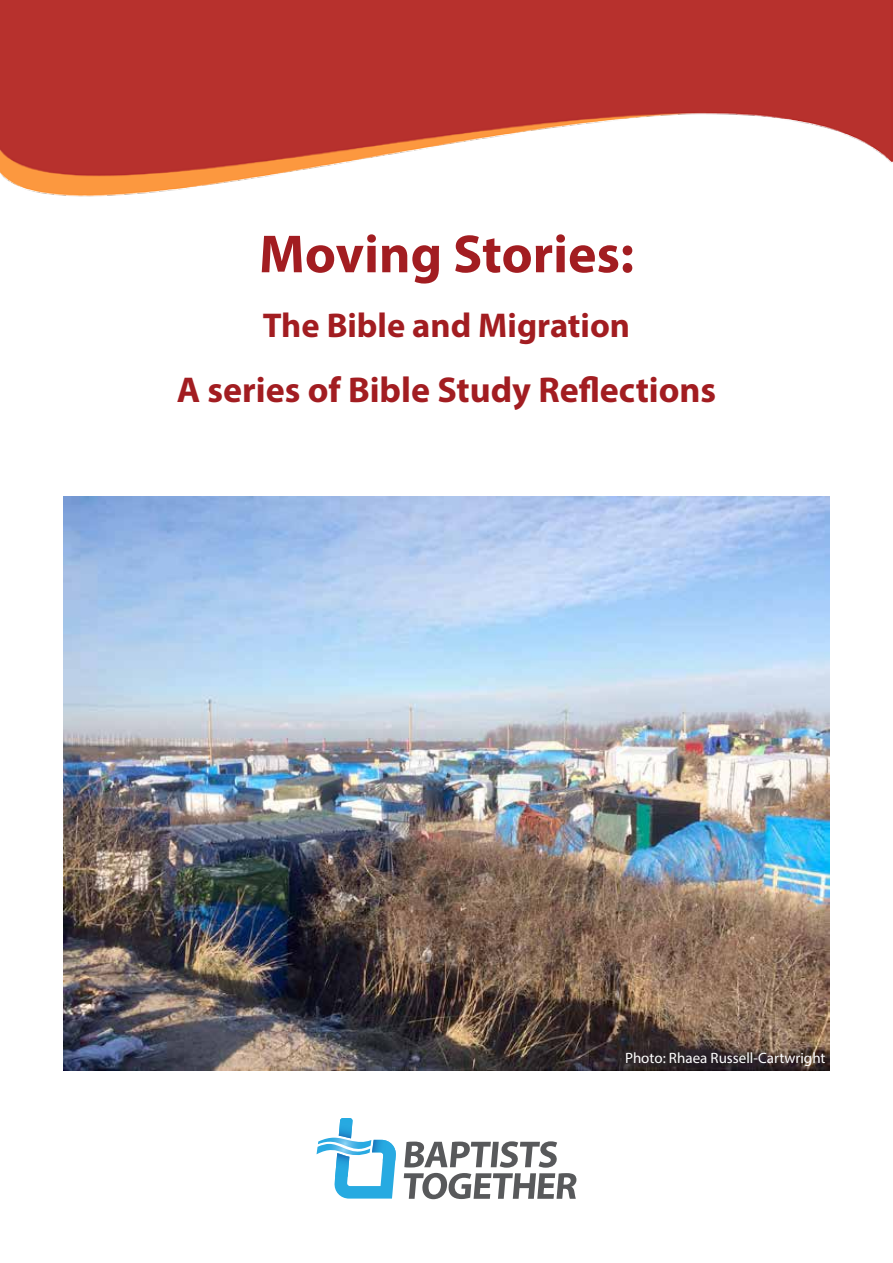
<style>
.page{position:relative;width:893px;height:1263px;background:#fff}
.page>*{position:absolute;margin:0;border:0;box-sizing:border-box;transform-origin:0 0}
.t1{font:700 54px "Myriad Pro";color:#a21d21}
.t2{font:700 36px "Myriad Pro";color:#a21d21}
.t3{font:700 34.5px "Myriad Pro";color:#a21d21}
.t4{font:15px "Myriad Pro";color:#fff}
</style>
<div class="page">
<svg style="left:317px;top:1118px;width:79px;height:80px"></svg>
<svg style="left:404px;top:1141px;width:172px;height:58px"></svg>
<img style="left:64px;top:496px;width:765px;height:574px">
<img style="left:0;top:0;width:893px;height:197px">
<h1 class="t1" style="left:259px;top:219px;width:376px">Moving Stories:</h1>
<p class="t3" style="left:263px;top:303px;width:369px">The Bible and Migration</p>
<p class="t2" style="left:177px;top:366px;width:541px">A series of Bible Study Reflections</p>
<p class="t4" style="left:625px;top:1049px;width:202px">Photo: Rhaea Russell-Cartwright</p>
</div>
